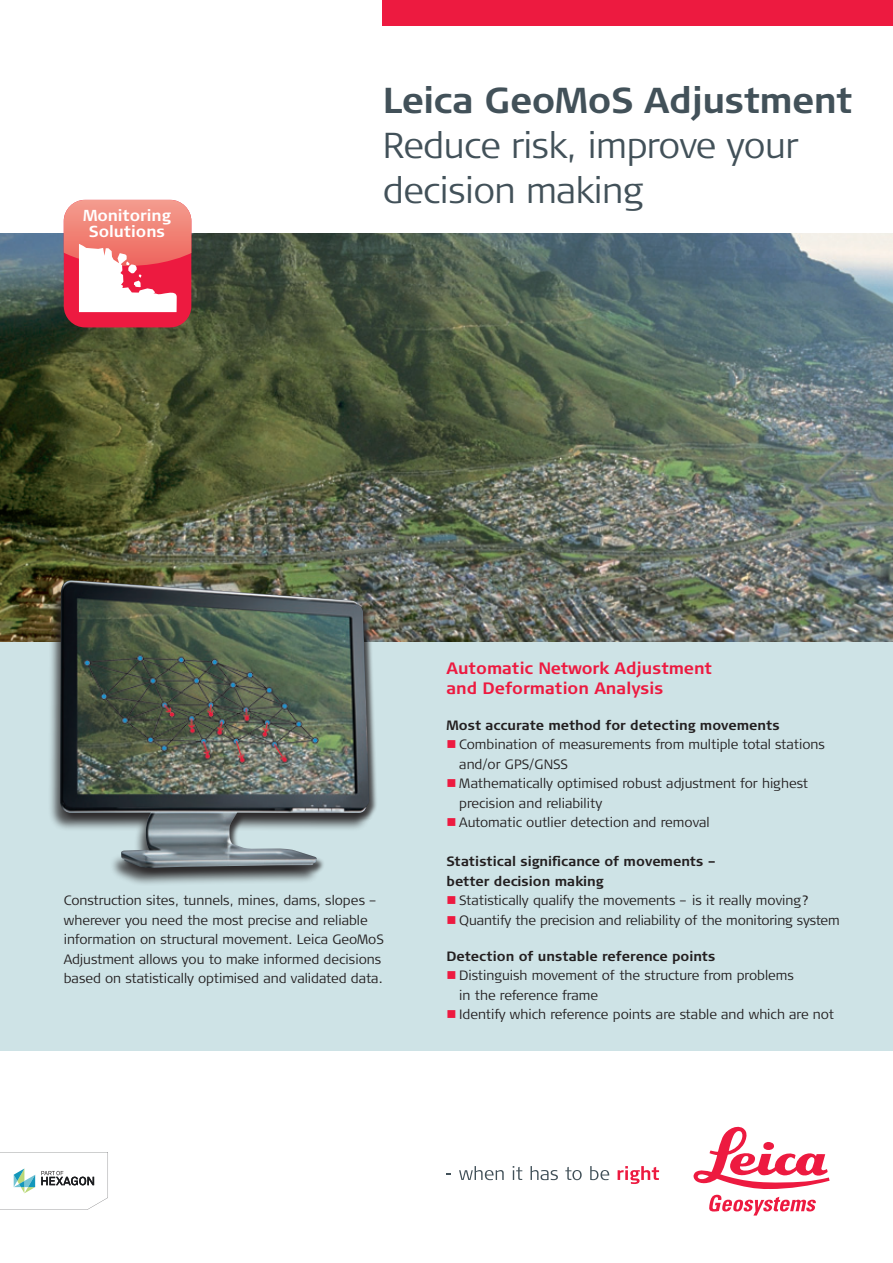
<style>
.page{position:relative;width:893px;height:1263px;background:#fff}
.page>*{position:absolute;margin:0;border:0;box-sizing:border-box;transform-origin:0 0}
.t1{font:300 36px/45px "Signa Column";letter-spacing:-.015em;color:#425159}
.t2{font:700 36px "Signa Column";letter-spacing:-.015em;color:#425159}
.t3{font:700 16.5px/19.5px "Signa Column";color:#ed1a40}
.t4{font:700 15.9px/16.5px "Signa Column";letter-spacing:-.005em;color:#fff;text-align:center}
.t5{font:300 13.5px/19.5px "Signa Column";color:#231f20}
.t6{font:700 13.5px/19.5px "Signa Column";color:#231f20}
.s1{color:#ed1a40}
</style>
<div class="page">
<svg style="left:459px;top:1166px;width:45px;height:14px"></svg>
<svg style="left:513px;top:1166px;width:9px;height:14px"></svg>
<svg style="left:531px;top:1166px;width:27px;height:14px"></svg>
<svg style="left:565px;top:1167px;width:17px;height:13px"></svg>
<svg style="left:590px;top:1166px;width:19px;height:14px"></svg>
<svg style="left:618px;top:1166px;width:41px;height:18px"></svg>
<svg style="left:693px;top:1127px;width:136px;height:62px"></svg>
<svg style="left:709px;top:1195px;width:107px;height:20px"></svg>
<img style="left:0;top:234px;width:893px;height:408px">
<div style="left:0;top:642px;width:893px;height:408px;background:#cee3e6"></div>
<div style="left:64px;top:200px;width:127px;height:127px;background:#ed1a40;border-radius:21px"></div>
<svg style="left:64px;top:200px;width:127px;height:112px"></svg>
<div style="left:383px;top:0;width:510px;height:26px;background:#ed1a40"></div>
<div style="left:47px;top:583px;width:326px;height:303px;background:#231f20;opacity:.75"></div>
<img style="left:60px;top:580px;width:309px;height:288px">
<svg style="left:0;top:1152px;width:108px;height:58px"></svg>
<p class="t4" style="left:83px;top:207px;width:89px">Monitoring<br>Solutions</p>
<h1 class="t2" style="left:383px;top:79px;width:471px">Leica GeoMoS Adjustment</h1>
<h1 class="t1" style="left:383px;top:123px;width:418px">Reduce risk, improve your decision making</h1>
<p class="t5" style="left:64px;top:891px;width:322px">Construction sites, tunnels, mines, dams, slopes – wherever you need the most precise and reliable information on structural movement. Leica GeoMoS Adjustment allows you to make informed decisions based on statistically optimised and validated data.</p>
<p class="t3" style="left:446px;top:659px;width:267px">Automatic Network Adjustment and Deformation Analysis</p>
<p class="t6" style="left:446px;top:715px;width:335px">Most accurate method for detecting movements</p>
<p class="t5" style="left:459px;top:735px;width:367px;text-indent:-13px"><span class="s1">■</span> Combination of measurements from multiple total stations and/or GPS/GNSS</p>
<p class="t5" style="left:459px;top:774px;width:350px;text-indent:-13px"><span class="s1">■</span> Mathematically optimised robust adjustment for highest precision and reliability</p>
<p class="t5" style="left:446px;top:813px;width:265px"><span class="s1">■</span> Automatic outlier detection and removal</p>
<p class="t6" style="left:446px;top:852px;width:271px">Statistical significance of movements – better decision making</p>
<p class="t5" style="left:446px;top:891px;width:364px"><span class="s1">■</span> Statistically qualify the movements – is it really moving?</p>
<p class="t5" style="left:446px;top:910px;width:395px"><span class="s1">■</span> Quantify the precision and reliability of the monitoring system</p>
<p class="t6" style="left:446px;top:946px;width:271px">Detection of unstable reference points</p>
<p class="t5" style="left:459px;top:966px;width:336px;text-indent:-13px"><span class="s1">■</span> Distinguish movement of the structure from problems in the reference frame</p>
<p class="t5" style="left:446px;top:1005px;width:389px"><span class="s1">■</span> Identify which reference points are stable and which are not</p>
</div>
